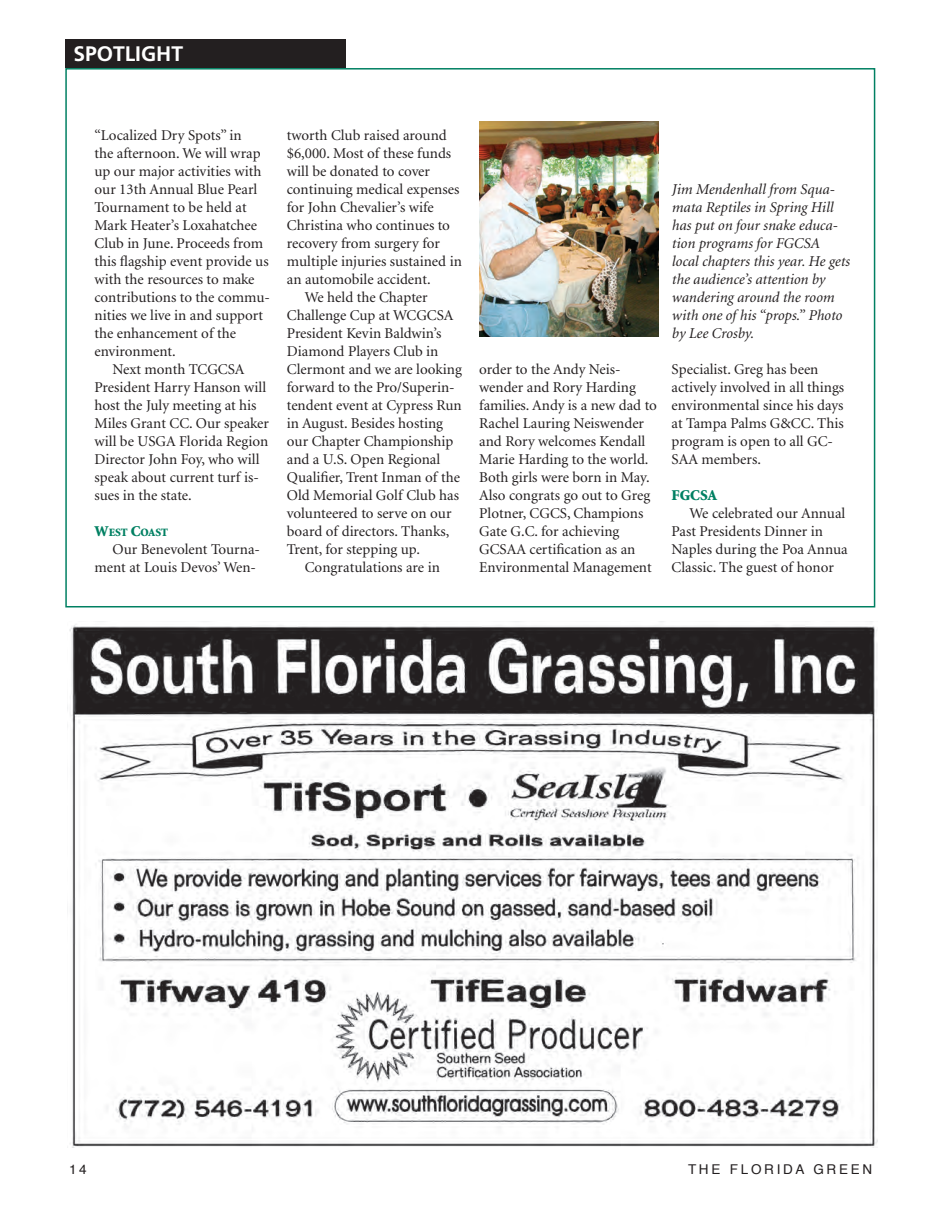
<style>
.page{position:relative;width:945px;height:1215px;background:#fff}
.page>*{position:absolute;margin:0;border:0;box-sizing:border-box;transform-origin:0 0}
.t1{font:700 21px "Frutiger";color:#fff}
.t2{font:15px/18px "Minion";color:#231f20}
.t3{font:italic 15px/18px "Minion";color:#231f20}
.t4{font:900 15px "Minion";color:#008062}
.t5{font:13.5px "Helvetica";letter-spacing:.2em;color:#231f20}
.t6{font:900 11.25px "Minion";color:#008062}
.s1{font-size:15px}
</style>
<div class="page">
<div style="left:65px;top:39px;width:281px;height:29px;background:#231f20"></div>
<img style="left:69px;top:621px;width:808px;height:526px">
<img style="left:479px;top:122px;width:179px;height:214px">
<h1 class="t1" style="left:73px;top:41px;width:111px">SPOTLIGHT</h1>
<p class="t2" style="left:94px;top:126px;width:149px">“Localized Dry Spots” in</p>
<p class="t2" style="left:94px;top:144px;width:168px">the afternoon. We will wrap</p>
<p class="t2" style="left:94px;top:162px;width:168px">up our major activities with</p>
<p class="t2" style="left:94px;top:180px;width:164px">our 13th Annual Blue Pearl</p>
<p class="t2" style="left:94px;top:198px;width:154px">Tournament to be held at</p>
<p class="t2" style="left:94px;top:216px;width:164px">Mark Heater’s Loxahatchee</p>
<p class="t2" style="left:94px;top:234px;width:170px">Club in June. Proceeds from</p>
<p class="t2" style="left:94px;top:252px;width:176px">this flagship event provide us</p>
<p class="t2" style="left:94px;top:270px;width:162px">with the resources to make</p>
<p class="t2" style="left:94px;top:288px;width:177px">contributions to the commu-</p>
<p class="t2" style="left:94px;top:306px;width:170px">nities we live in and support</p>
<p class="t2" style="left:95px;top:324px;width:143px">the enhancement of the</p>
<p class="t2" style="left:95px;top:342px;width:83px">environment.</p>
<p class="t2" style="left:113px;top:360px;width:134px">Next month TCGCSA</p>
<p class="t2" style="left:95px;top:378px;width:173px">President Harry Hanson will</p>
<p class="t2" style="left:95px;top:396px;width:164px">host the July meeting at his</p>
<p class="t2" style="left:95px;top:414px;width:176px">Miles Grant CC. Our speaker</p>
<p class="t2" style="left:95px;top:432px;width:175px">will be USGA Florida Region</p>
<p class="t2" style="left:95px;top:450px;width:167px">Director John Foy, who will</p>
<p class="t2" style="left:95px;top:468px;width:166px">speak about current turf is-</p>
<p class="t2" style="left:95px;top:486px;width:99px">sues in the state.</p>
<p class="t6" style="left:95px;top:526px;width:75px"><span class="s1">W</span>EST <span class="s1">C</span>OAST</p>
<p class="t2" style="left:94px;top:540px;width:167px;text-align:right">Our Benevolent Tourna&shy;ment at Louis Devos’ Wen-</p>
<p class="t2" style="left:287px;top:126px;width:162px">tworth Club raised around</p>
<p class="t2" style="left:287px;top:144px;width:166px">$6,000. Most of these funds</p>
<p class="t2" style="left:287px;top:162px;width:145px">will be donated to cover</p>
<p class="t2" style="left:287px;top:180px;width:174px">continuing medical expenses</p>
<p class="t2" style="left:287px;top:198px;width:148px">for John Chevalier’s wife</p>
<p class="t2" style="left:287px;top:216px;width:165px">Christina who continues to</p>
<p class="t2" style="left:287px;top:234px;width:155px">recovery from surgery for</p>
<p class="t2" style="left:287px;top:252px;width:176px">multiple injuries sustained in</p>
<p class="t2" style="left:287px;top:270px;width:145px">an automobile accident.</p>
<p class="t2" style="left:305px;top:288px;width:124px">We held the Chapter</p>
<p class="t2" style="left:287px;top:306px;width:168px">Challenge Cup at WCGCSA</p>
<p class="t2" style="left:287px;top:324px;width:156px">President Kevin Baldwin’s</p>
<p class="t2" style="left:287px;top:342px;width:153px">Diamond Players Club in</p>
<p class="t2" style="left:287px;top:360px;width:177px">Clermont and we are looking</p>
<p class="t2" style="left:287px;top:378px;width:169px">forward to the Pro/Superin-</p>
<p class="t2" style="left:287px;top:396px;width:176px">tendent event at Cypress Run</p>
<p class="t2" style="left:287px;top:414px;width:158px">in August. Besides hosting</p>
<p class="t2" style="left:287px;top:432px;width:168px">our Chapter Championship</p>
<p class="t2" style="left:287px;top:450px;width:155px">and a U.S. Open Regional</p>
<p class="t2" style="left:287px;top:468px;width:175px">Qualifier, Trent Inman of the</p>
<p class="t2" style="left:287px;top:486px;width:174px">Old Memorial Golf Club has</p>
<p class="t2" style="left:287px;top:504px;width:166px">volunteered to serve on our</p>
<p class="t2" style="left:287px;top:522px;width:164px">board of directors. Thanks,</p>
<p class="t2" style="left:287px;top:540px;width:135px">Trent, for stepping up.</p>
<p class="t2" style="left:305px;top:558px;width:137px">Congratulations are in</p>
<p class="t3" style="left:672px;top:180px;width:180px">Jim Mendenhall from Squa&shy;mata Reptiles in Spring Hill has put on four snake educa&shy;tion programs for FGCSA local chapters this year. He gets the audience’s attention by wandering around the room with one of his “props.” Photo by Lee Crosby.</p>
<p class="t2" style="left:479px;top:360px;width:179px">order to the Andy Neis&shy;wender and Rory Harding families. Andy is a new dad to<br>Rachel Lauring Neiswender and Rory welcomes Kendall<br>Marie Harding to the world.<br>Both girls were born in May.<br>Also congrats go out to Greg<br>Plotner, CGCS, Champions<br>Gate G.C. for achieving<br>GCSAA certification as an<br>Environmental Management</p>
<p class="t2" style="left:672px;top:360px;width:174px">Specialist. Greg has been actively involved in all things environmental since his days at Tampa Palms G&amp;CC. This program is open to all GC-<br>SAA members.</p>
<p class="t4" style="left:672px;top:487px;width:47px">FGCSA</p>
<p class="t2" style="left:672px;top:504px;width:178px;text-indent:18px">We celebrated our Annual<br>Past Presidents Dinner in<br>Naples during the Poa Annua<br>Classic. The guest of honor</p>
<p class="t5" style="left:69px;top:1158px;width:19px">14</p>
<p class="t5" style="left:688px;top:1158px;width:186px">THE FLORIDA GREEN</p>
</div>
